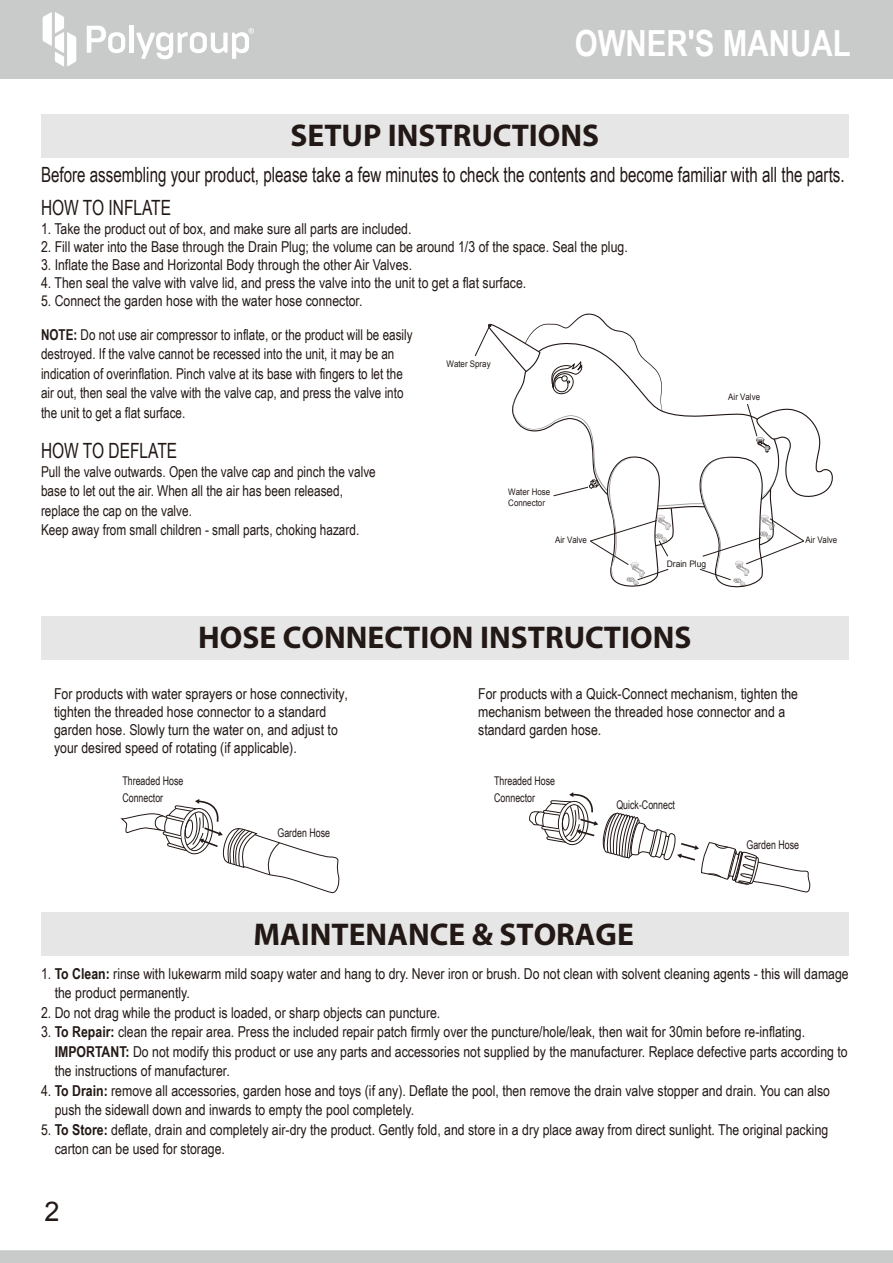
<style>
.page{position:relative;width:893px;height:1263px;background:#fff}
.page>*{position:absolute;margin:0;border:0;box-sizing:border-box;transform-origin:0 0}
.t1{font:700 36px "Arial Narrow";color:#fff}
.t2{font:700 31.5px "Myriad";color:#221815}
.t3{font:27.15px "Arial";color:#221815}
.t4{font:21px/33px "Arial Narrow";color:#221815;scale:.88 1}
.t5{font:21px "Arial Narrow";color:#221815;scale:.9 1}
.t6{font:15px/18px "Arial Narrow";color:#221815}
.t7{font:15px/19.5px "Arial Narrow";color:#221815;scale:.95 1}
.t8{font:15px/19.5px "Arial Narrow";color:#221815;scale:.96 1}
.t9{font:12px/16.5px "Arial Narrow";color:#221815;scale:.9 1}
.t10{font:9px/10.8px "Arial";color:#221815;scale:.88 1}
.t11{font:9px "Arial";color:#221815;scale:.94 1}
.s1{font-weight:700}
</style>
<div class="page">
<div style="left:0;top:0;width:893px;height:78px;background:#c9caca"></div>
<svg style="left:0;top:1250px;width:893px;height:13px"></svg>
<div style="left:41px;top:913px;width:808px;height:43px;background:#e6e6e6"></div>
<div style="left:41px;top:114px;width:808px;height:43px;background:#e6e6e6"></div>
<div style="left:41px;top:616px;width:808px;height:43px;background:#e6e6e6"></div>
<svg style="left:529px;top:792px;width:282px;height:100px"></svg>
<svg style="left:121px;top:799px;width:219px;height:95px"></svg>
<svg style="left:43px;top:12px;width:33px;height:54px"></svg>
<svg style="left:87px;top:26px;width:38px;height:27px"></svg>
<hr style="left:129px;top:26px;width:4px;height:27px;background:#fff">
<svg style="left:136px;top:28px;width:118px;height:31px"></svg>
<svg style="left:474px;top:314px;width:359px;height:346px"></svg>
<h1 class="t1" style="left:575px;top:17px;width:277px">OWNER′S MANUAL</h1>
<h2 class="t2" style="left:290px;top:120px;width:310px">SETUP INSTRUCTIONS</h2>
<h3 class="t4" style="left:41px;top:157px;width:915px">Before assembling your product, please take a few minutes to check the contents and become familiar with all the parts.<br>HOW TO INFLATE</h3>
<p class="t6" style="left:41px;top:219px;width:372px">1. Take the product out of box, and make sure all parts are included.</p>
<p class="t6" style="left:41px;top:237px;width:588px">2. Fill water into the Base through the Drain Plug; the volume can be around 1/3 of the space. Seal the plug.</p>
<p class="t6" style="left:41px;top:255px;width:373px">3. Inflate the Base and Horizontal Body through the other Air Valves.</p>
<p class="t6" style="left:41px;top:273px;width:487px">4. Then seal the valve with valve lid, and press the valve into the unit to get a flat surface.</p>
<p class="t6" style="left:41px;top:291px;width:323px">5. Connect the garden hose with the water hose connector.</p>
<p class="t7" style="left:41px;top:324px;width:393px"><span class="s1">NOTE:</span> Do not use air compressor to inflate, or the product will be easily destroyed. If the valve cannot be recessed into the unit, it may be an indication of overinflation. Pinch valve at its base with fingers to let the air out, then seal the valve with the valve cap, and press the valve into the unit to get a flat surface.</p>
<h3 class="t5" style="left:41px;top:435px;width:153px">HOW TO DEFLATE</h3>
<p class="t10" style="left:446px;top:358px;width:52px">Water Spray</p>
<p class="t10" style="left:728px;top:391px;width:38px">Air Valve</p>
<p class="t8" style="left:41px;top:461px;width:350px">Pull the valve outwards. Open the valve cap and pinch the valve base to let out the air. When all the air has been released, replace the cap on the valve.<br>Keep away from small children - small parts, choking hazard.</p>
<p class="t10" style="left:508px;top:486px;width:49px">Water Hose<br>Connector</p>
<p class="t10" style="left:555px;top:535px;width:38px">Air Valve</p>
<p class="t10" style="left:805px;top:535px;width:38px">Air Valve</p>
<p class="t11" style="left:667px;top:557px;width:44px">Drain Plug</p>
<h2 class="t2" style="left:198px;top:621px;width:495px">HOSE CONNECTION INSTRUCTIONS</h2>
<p class="t6" style="left:54px;top:684px;width:295px">For products with water sprayers or hose connectivity, tighten the threaded hose connector to a standard garden hose. Slowly turn the water on, and adjust to your desired speed of rotating (if applicable).</p>
<p class="t6" style="left:478px;top:684px;width:321px">For products with a Quick-Connect mechanism, tighten the mechanism between the threaded hose connector and a standard garden hose.</p>
<p class="t9" style="left:122px;top:772px;width:69px">Threaded Hose<br>Connector</p>
<p class="t9" style="left:277px;top:824px;width:60px">Garden Hose</p>
<p class="t9" style="left:494px;top:772px;width:69px">Threaded Hose<br>Connector</p>
<p class="t9" style="left:616px;top:796px;width:67px">Quick-Connect</p>
<h2 class="t2" style="left:253px;top:918px;width:382px">MAINTENANCE &amp; STORAGE</h2>
<p class="t9" style="left:746px;top:836px;width:60px">Garden Hose</p>
<p class="t6" style="left:55px;top:963px;width:795px;line-height:19.5px;text-indent:-14px">1. <span class="s1">To Clean:</span> rinse with lukewarm mild soapy water and hang to dry. Never iron or brush. Do not clean with solvent cleaning agents - this will damage the product permanently.</p>
<p class="t6" style="left:41px;top:1003px;width:401px">2. Do not drag while the product is loaded, or sharp objects can puncture.</p>
<p class="t6" style="left:55px;top:1021px;width:794px;line-height:19.5px;text-indent:-14px">3. <span class="s1">To Repair:</span> clean the repair area. Press the included repair patch firmly over the puncture/hole/leak, then wait for 30min before re-inflating.<br><span class="s1">IMPORTANT:</span> Do not modify this product or use any parts and accessories not supplied by the manufacturer. Replace defective parts according to the instructions of manufacturer.</p>
<p class="t6" style="left:55px;top:1080px;width:777px;line-height:19.5px;text-indent:-14px">4. <span class="s1">To Drain:</span> remove all accessories, garden hose and toys (if any). Deflate the pool, then remove the drain valve stopper and drain. You can also push the sidewall down and inwards to empty the pool completely.</p>
<p class="t6" style="left:55px;top:1119px;width:775px;line-height:19.5px;text-indent:-14px">5. <span class="s1">To Store:</span> deflate, drain and completely air-dry the product. Gently fold, and store in a dry place away from direct sunlight. The original packing carton can be used for storage.</p>
<h3 class="t3" style="left:45px;top:1193px;width:17px">2</h3>
</div>
